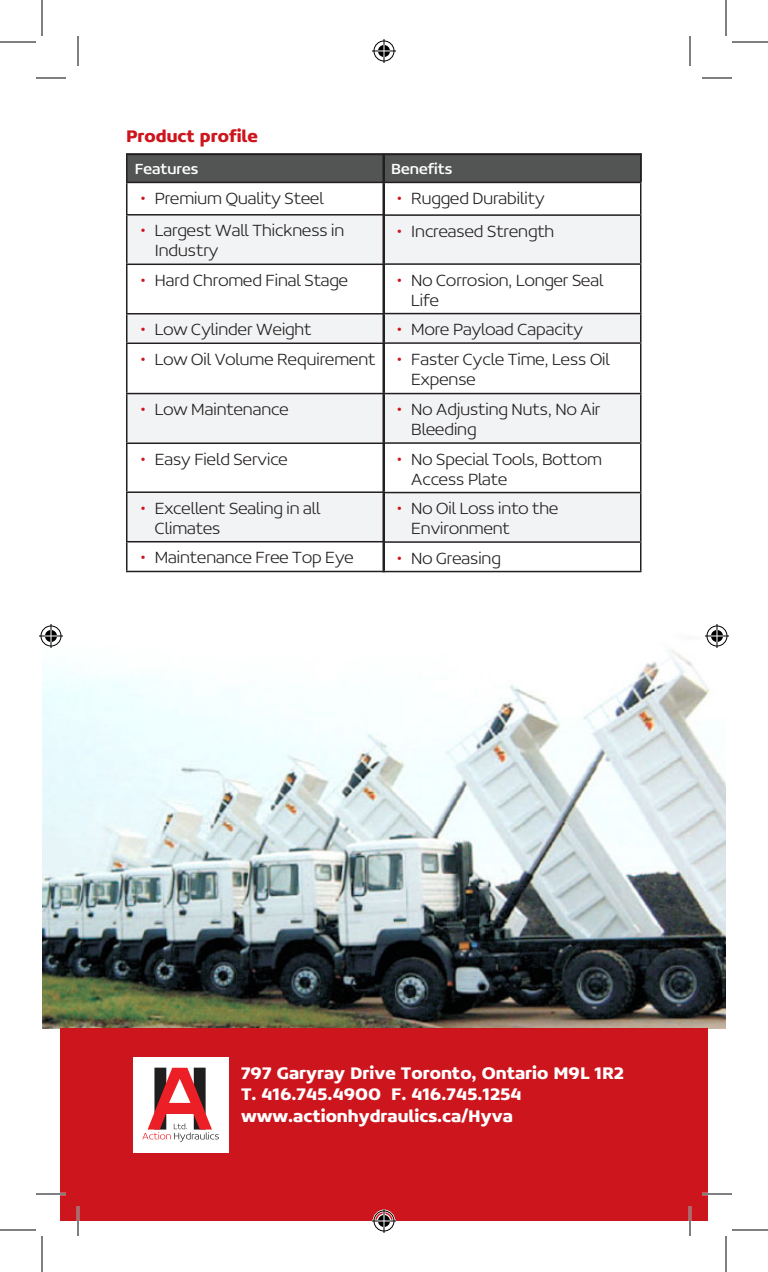
<style>
.page{position:relative;width:768px;height:1272px;background:#fff}
.page>*{position:absolute;margin:0;border:0;box-sizing:border-box;transform-origin:0 0}
.t1{font:200 18px/20px "Concord";color:#231f20}
.concord_10pt_regular{font:700 18px "Concord";color:#fff}
.concord_10pt_regular-2{font:700 18px "Concord";color:#cd151d}
.concord_10pt_bullet{font:16px "Concord";color:#fff}
.s1{color:#cd151d}
</style>
<div class="page">
<img style="left:42px;top:650px;width:684px;height:378px">
<div style="left:126px;top:492px;width:516px;height:51px;background:#f2f3f4"></div>
<div style="left:126px;top:393px;width:516px;height:50px;background:#f2f3f4"></div>
<div style="left:126px;top:314px;width:516px;height:28px;background:#f2f3f4"></div>
<div style="left:126px;top:214px;width:516px;height:51px;background:#f2f3f4"></div>
<div style="left:126px;top:154px;width:516px;height:28px;background:#535454"></div>
<div style="left:60px;top:1028px;width:648px;height:193px;background:#cd151d"></div>
<div style="left:133px;top:1057px;width:96px;height:95px;background:#fff"></div>
<svg style="left:142px;top:1068px;width:77px;height:74px"></svg>
<hr style="left:126px;top:154px;width:259px;height:1px;background:#231f20">
<hr style="left:126px;top:155px;width:2px;height:27px;background:#231f20">
<svg style="left:384px;top:155px;width:1px;height:27px"></svg>
<hr style="left:126px;top:182px;width:259px;height:1px;background:#231f20">
<hr style="left:126px;top:183px;width:2px;height:31px;background:#231f20">
<hr style="left:384px;top:183px;width:1px;height:31px;background:#231f20">
<hr style="left:126px;top:214px;width:259px;height:2px;background:#231f20">
<hr style="left:126px;top:216px;width:2px;height:48px;background:#231f20">
<hr style="left:384px;top:216px;width:1px;height:48px;background:#231f20">
<hr style="left:126px;top:264px;width:259px;height:1px;background:#231f20">
<hr style="left:126px;top:265px;width:2px;height:48px;background:#231f20">
<hr style="left:384px;top:265px;width:1px;height:48px;background:#231f20">
<hr style="left:126px;top:313px;width:259px;height:2px;background:#231f20">
<hr style="left:126px;top:315px;width:2px;height:28px;background:#231f20">
<svg style="left:384px;top:315px;width:1px;height:27px"></svg>
<hr style="left:126px;top:343px;width:259px;height:1px;background:#231f20">
<hr style="left:126px;top:344px;width:2px;height:49px;background:#231f20">
<hr style="left:384px;top:344px;width:1px;height:49px;background:#231f20">
<hr style="left:126px;top:393px;width:259px;height:1px;background:#231f20">
<hr style="left:126px;top:394px;width:2px;height:49px;background:#231f20">
<hr style="left:384px;top:394px;width:1px;height:49px;background:#231f20">
<hr style="left:126px;top:443px;width:259px;height:1px;background:#231f20">
<hr style="left:126px;top:444px;width:2px;height:47px;background:#231f20">
<hr style="left:384px;top:444px;width:1px;height:47px;background:#231f20">
<hr style="left:126px;top:491px;width:259px;height:2px;background:#231f20">
<hr style="left:126px;top:493px;width:2px;height:48px;background:#231f20">
<hr style="left:384px;top:493px;width:1px;height:48px;background:#231f20">
<hr style="left:126px;top:541px;width:259px;height:1px;background:#231f20">
<hr style="left:126px;top:542px;width:2px;height:29px;background:#231f20">
<svg style="left:384px;top:543px;width:1px;height:28px"></svg>
<hr style="left:126px;top:571px;width:259px;height:1px;background:#231f20">
<hr style="left:382px;top:154px;width:260px;height:1px;background:#231f20">
<hr style="left:382px;top:155px;width:2px;height:27px;background:#231f20">
<hr style="left:640px;top:155px;width:2px;height:27px;background:#231f20">
<hr style="left:382px;top:182px;width:260px;height:1px;background:#231f20">
<hr style="left:382px;top:183px;width:2px;height:31px;background:#231f20">
<hr style="left:640px;top:183px;width:2px;height:31px;background:#231f20">
<hr style="left:382px;top:214px;width:260px;height:2px;background:#231f20">
<hr style="left:382px;top:216px;width:2px;height:47px;background:#231f20">
<hr style="left:640px;top:216px;width:2px;height:47px;background:#231f20">
<hr style="left:382px;top:263px;width:260px;height:2px;background:#231f20">
<hr style="left:382px;top:265px;width:2px;height:48px;background:#231f20">
<hr style="left:640px;top:265px;width:2px;height:48px;background:#231f20">
<hr style="left:382px;top:313px;width:260px;height:1px;background:#231f20">
<hr style="left:382px;top:314px;width:2px;height:28px;background:#231f20">
<hr style="left:640px;top:314px;width:2px;height:28px;background:#231f20">
<hr style="left:382px;top:342px;width:260px;height:2px;background:#231f20">
<hr style="left:382px;top:344px;width:2px;height:49px;background:#231f20">
<hr style="left:640px;top:344px;width:2px;height:49px;background:#231f20">
<hr style="left:382px;top:393px;width:260px;height:1px;background:#231f20">
<hr style="left:382px;top:394px;width:2px;height:48px;background:#231f20">
<hr style="left:640px;top:394px;width:2px;height:48px;background:#231f20">
<hr style="left:382px;top:442px;width:260px;height:2px;background:#231f20">
<hr style="left:382px;top:444px;width:2px;height:48px;background:#231f20">
<hr style="left:640px;top:444px;width:2px;height:48px;background:#231f20">
<hr style="left:382px;top:492px;width:260px;height:1px;background:#231f20">
<hr style="left:382px;top:493px;width:2px;height:48px;background:#231f20">
<hr style="left:640px;top:493px;width:2px;height:48px;background:#231f20">
<hr style="left:382px;top:541px;width:260px;height:2px;background:#231f20">
<hr style="left:382px;top:543px;width:2px;height:28px;background:#231f20">
<hr style="left:640px;top:543px;width:2px;height:28px;background:#231f20">
<hr style="left:382px;top:571px;width:260px;height:1px;background:#231f20">
<hr style="left:36px;top:1193px;width:30px;height:2px;background:#fff">
<hr style="left:702px;top:1193px;width:30px;height:2px;background:#fff">
<hr style="left:77px;top:1206px;width:2px;height:30px;background:#fff">
<hr style="left:689px;top:1206px;width:2px;height:30px;background:#fff">
<hr style="left:36px;top:78px;width:30px;height:1px;background:#000">
<hr style="left:702px;top:78px;width:30px;height:1px;background:#000">
<hr style="left:36px;top:1194px;width:30px;height:1px;background:#000">
<hr style="left:702px;top:1194px;width:30px;height:1px;background:#000">
<hr style="left:78px;top:36px;width:1px;height:30px;background:#000">
<hr style="left:78px;top:1206px;width:1px;height:30px;background:#000">
<hr style="left:690px;top:36px;width:1px;height:30px;background:#000">
<hr style="left:690px;top:1206px;width:1px;height:30px;background:#000">
<hr style="left:0;top:42px;width:36px;height:1px;background:#000">
<hr style="left:732px;top:42px;width:36px;height:1px;background:#000">
<hr style="left:0;top:1230px;width:36px;height:1px;background:#000">
<hr style="left:732px;top:1230px;width:36px;height:1px;background:#000">
<hr style="left:42px;top:0;width:1px;height:36px;background:#000">
<hr style="left:42px;top:1236px;width:1px;height:36px;background:#000">
<hr style="left:726px;top:0;width:1px;height:36px;background:#000">
<hr style="left:726px;top:1236px;width:1px;height:36px;background:#000">
<svg style="left:372px;top:39px;width:24px;height:24px"></svg>
<svg style="left:372px;top:1209px;width:24px;height:24px"></svg>
<svg style="left:39px;top:624px;width:24px;height:24px"></svg>
<svg style="left:705px;top:624px;width:24px;height:24px"></svg>
<p class="concord_10pt_regular-2" style="left:126px;top:124px;width:134px">Product profile</p>
<p class="concord_10pt_bullet" style="left:135px;top:160px;width:65px">Features</p>
<p class="t1" style="left:141px;top:188px;width:184px"><span class="s1">•</span> Premium Quality Steel</p>
<p class="t1" style="left:155px;top:220px;width:191px;text-indent:-14px"><span class="s1">•</span> Largest Wall Thickness in<br>Industry</p>
<p class="t1" style="left:141px;top:270px;width:209px"><span class="s1">•</span> Hard Chromed Final Stage</p>
<p class="t1" style="left:141px;top:319px;width:172px"><span class="s1">•</span> Low Cylinder Weight</p>
<p class="t1" style="left:141px;top:349px;width:236px"><span class="s1">•</span> Low Oil Volume Requirement</p>
<p class="t1" style="left:141px;top:399px;width:149px"><span class="s1">•</span> Low Maintenance</p>
<p class="t1" style="left:141px;top:449px;width:149px"><span class="s1">•</span> Easy Field Service</p>
<p class="t1" style="left:155px;top:498px;width:167px;text-indent:-14px"><span class="s1">•</span> Excellent Sealing in all<br>Climates</p>
<p class="t1" style="left:141px;top:547px;width:214px"><span class="s1">•</span> Maintenance Free Top Eye</p>
<p class="concord_10pt_bullet" style="left:391px;top:160px;width:63px">Benefits</p>
<p class="t1" style="left:397px;top:188px;width:149px"><span class="s1">•</span> Rugged Durability</p>
<p class="t1" style="left:397px;top:221px;width:159px"><span class="s1">•</span> Increased Strength</p>
<p class="t1" style="left:411px;top:270px;width:194px;text-indent:-14px"><span class="s1">•</span> No Corrosion, Longer Seal<br>Life</p>
<p class="t1" style="left:397px;top:319px;width:187px"><span class="s1">•</span> More Payload Capacity</p>
<p class="t1" style="left:411px;top:349px;width:200px;text-indent:-14px"><span class="s1">•</span> Faster Cycle Time, Less Oil<br>Expense</p>
<p class="t1" style="left:411px;top:399px;width:191px;text-indent:-14px"><span class="s1">•</span> No Adjusting Nuts, No Air<br>Bleeding</p>
<p class="t1" style="left:411px;top:449px;width:192px;text-indent:-14px"><span class="s1">•</span> No Special Tools, Bottom<br>Access Plate</p>
<p class="t1" style="left:411px;top:498px;width:149px;text-indent:-14px"><span class="s1">•</span> No Oil Loss into the<br>Environment</p>
<p class="t1" style="left:397px;top:548px;width:105px"><span class="s1">•</span> No Greasing</p>
<p class="concord_10pt_regular" style="left:241px;top:1062px;width:385px">797 Garyray Drive Toronto, Ontario M9L 1R2</p>
<p class="concord_10pt_regular" style="left:241px;top:1083px;width:282px">T. 416.745.4900 F. 416.745.1254</p>
<p class="concord_10pt_regular" style="left:241px;top:1105px;width:273px">www.actionhydraulics.ca/Hyva</p>
</div>
